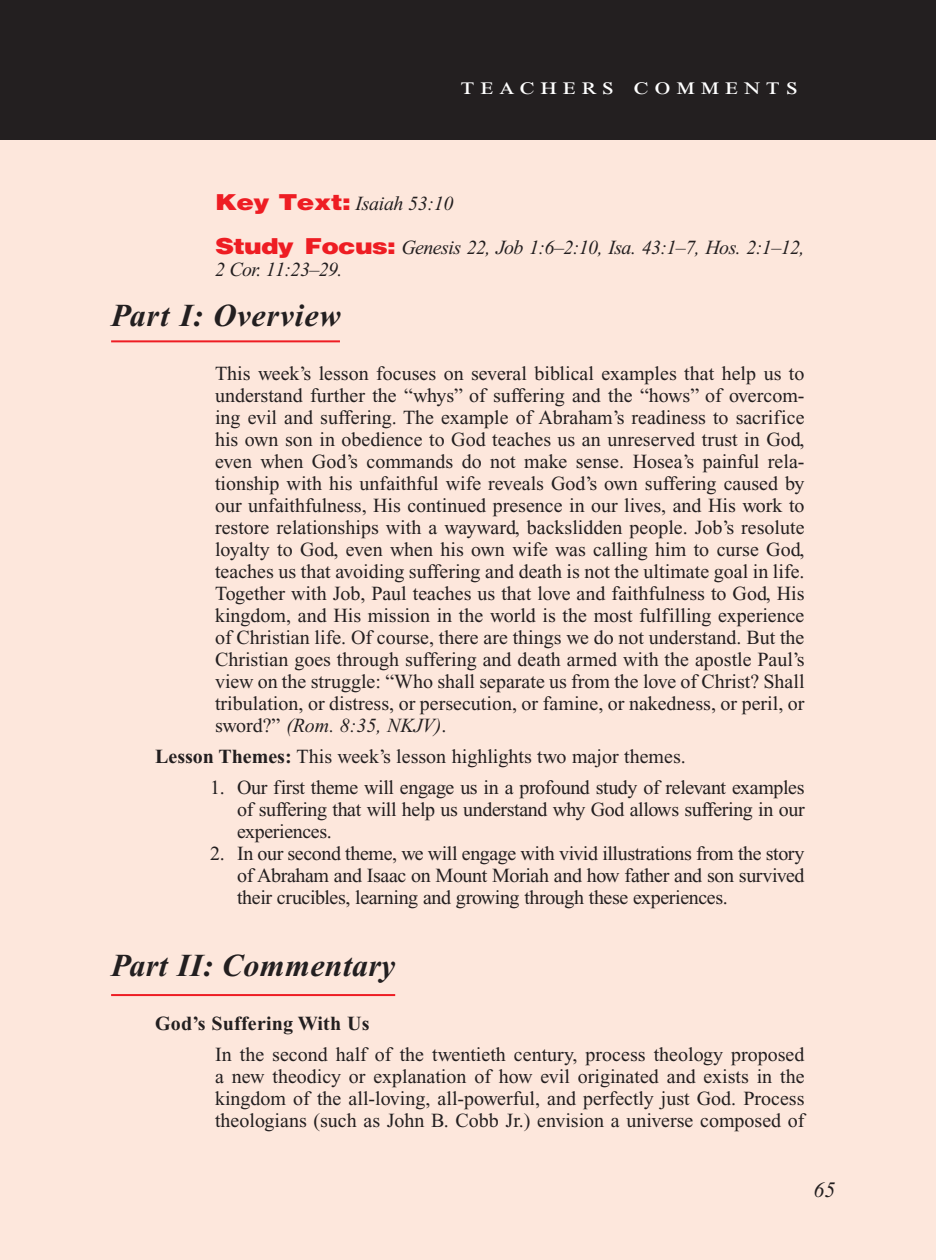
<style>
.page{position:relative;width:936px;height:1260px;background:#fff}
.page>*{position:absolute;margin:0;border:0;box-sizing:border-box;transform-origin:0 0}
.Main_Head_Teachers_C{font:italic 700 32px "Times New Roman PS Std";letter-spacing:.01em;color:#231f20}
.Teachers_Comments_He{font:24px "Times New Roman PS Std";letter-spacing:.2em;color:#fff;scale:1.2 1}
.PageNumbers{font:italic 22px "Times New Roman PS Std";color:#231f20}
.Objectives_Body_Text{font:20px/22px "Times New Roman PS Std";color:#231f20;text-align:justify}
.Objectives_Body_Text-2{font:italic 20px/22px "Times New Roman PS Std";letter-spacing:-.03em;color:#231f20}
.Roman_Numeral_Sub_He{font:20px "Times New Roman PS Std";color:#231f20}
.Roman_Numeral_Sub_He-2{font:700 20px "Times New Roman PS Std";letter-spacing:.01em;color:#231f20}
.s1{font-family:"Helvetica LT Std";font-weight:900;font-style:normal;font-size:22px;color:#ee1d23}
.s2{font-style:italic}
.s3{font-weight:700}
</style>
<div class="page">
<div style="left:0;top:136px;width:936px;height:1124px;background:#fde7dc"></div>
<hr style="left:111px;top:340px;width:229px;height:2px;background:#ee1d23">
<hr style="left:111px;top:994px;width:284px;height:2px;background:#ee1d23">
<div style="left:0;top:0;width:936px;height:140px;background:#231f20"></div>
<p class="Teachers_Comments_He" style="left:461px;top:73px;width:283px">teachers comments</p>
<p class="Objectives_Body_Text-2" style="left:215px;top:192px;width:240px"><span class="s1">Key Text:</span> Isaiah 53:10</p>
<p class="Objectives_Body_Text-2" style="left:215px;top:236px;width:591px"><span class="s1">Study Focus:</span> Genesis 22, Job 1:6–2:10, Isa. 43:1–7, Hos. 2:1–12,<br>2 Cor. 11:23–29.</p>
<p class="Main_Head_Teachers_C" style="left:111px;top:298px;width:231px">Part I: Overview</p>
<p class="Objectives_Body_Text" style="left:215px;top:362px;width:591px">This week’s lesson focuses on several biblical examples that help us to understand further the “whys” of suffering and the “hows” of overcom&shy;ing evil and suffering. The example of Abraham’s readiness to sacrifice his own son in obedience to God teaches us an unreserved trust in God, even when God’s commands do not make sense. Hosea’s painful rela&shy;tionship with his unfaithful wife reveals God’s own suffering caused by our unfaithfulness, His continued presence in our lives, and His work to restore relationships with a wayward, backslidden people. Job’s resolute loyalty to God, even when his own wife was calling him to curse God, teaches us that avoiding suffering and death is not the ultimate goal in life.<br>Together with Job, Paul teaches us that love and faithfulness to God, His kingdom, and His mission in the world is the most fulfilling experience of Christian life. Of course, there are things we do not understand. But the Christian goes through suffering and death armed with the apostle Paul’s view on the struggle: “Who shall separate us from the love of Christ? Shall tribulation, or distress, or persecution, or famine, or nakedness, or peril, or sword?” <span class="s2">(Rom. 8:35, NKJV)</span>.</p>
<p class="Roman_Numeral_Sub_He" style="left:155px;top:746px;width:532px"><span class="s3">Lesson Themes:</span> This week’s lesson highlights two major themes.</p>
<p class="Objectives_Body_Text" style="left:237px;top:776px;width:569px;text-indent:-27px">1. Our first theme will engage us in a profound study of relevant examples of suffering that will help us understand why God allows suffering in our experiences.</p>
<p class="Objectives_Body_Text" style="left:237px;top:842px;width:569px;text-indent:-27px">2. In our second theme, we will engage with vivid illustrations from the story of Abraham and Isaac on Mount Moriah and how father and son survived their crucibles, learning and growing through these experiences.</p>
<p class="Main_Head_Teachers_C" style="left:111px;top:948px;width:286px">Part II: Commentary</p>
<p class="Roman_Numeral_Sub_He-2" style="left:155px;top:1013px;width:216px">God’s Suffering With Us</p>
<p class="Objectives_Body_Text" style="left:215px;top:1044px;width:591px">In the second half of the twentieth century, process theology proposed a new theodicy or explanation of how evil originated and exists in the kingdom of the all-loving, all-powerful, and perfectly just God. Process theologians (such as John B. Cobb Jr.) envision a universe composed of</p>
<p class="PageNumbers" style="left:813px;top:1178px;width:23px">65</p>
</div>
